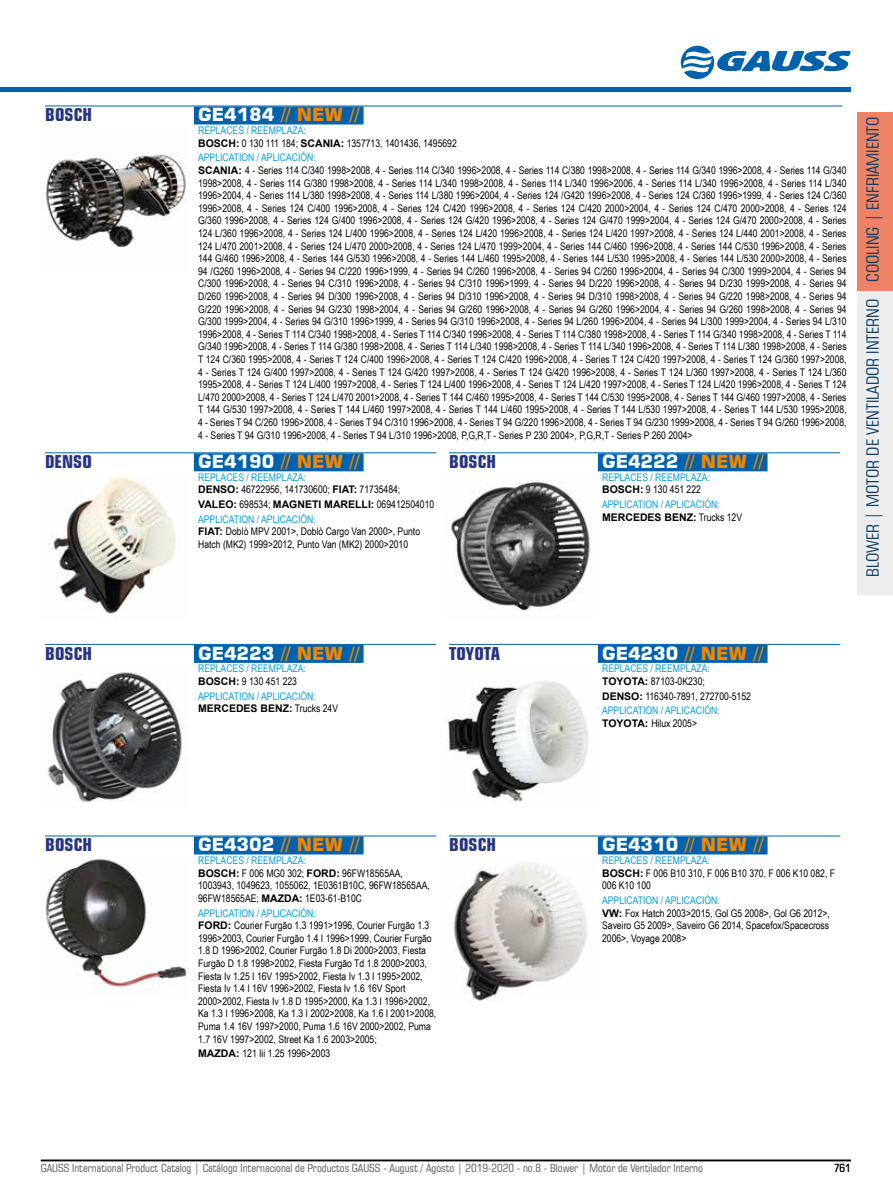
<style>
.page{position:relative;width:893px;height:1191px;background:#fff}
.page>*{position:absolute;margin:0;border:0;box-sizing:border-box;transform-origin:0 0}
.t1{font:700 18px "Square 721 BT";color:#f18700}
.t2{font:700 condensed 18px "Square 721 BT";color:#283583}
.t3{font:condensed 17.1px "Square 721 BT";color:#0c3e64}
.t4{font:condensed 11.25px "Square 721 BT";color:#575756}
.t5{font:condensed 11.25px "Square 721 BT";color:#000}
.t6{font:10.5px/12.6px "Arial Narrow";color:#000}
.t7{font:10.5px/12.6px "Arial Narrow";color:#009fe3}
.t8{font:700 10.5px "Arial";color:#000}
.s1{color:#fff}
.s2{color:#009fe3}
.s3{font-family:"Arial";font-weight:700}
.s4{font-family:"Arial Narrow";font-weight:400}
.s5{font-family:"Arial";font-weight:700;color:#000}
.s6{color:#000}
</style>
<div class="page">
<hr style="left:41px;top:1159px;width:810px;height:2px;background:#000">
<div style="left:857px;top:112px;width:36px;height:179px;background:#ef8366"></div>
<div style="left:857px;top:291px;width:36px;height:304px;background:#ededed"></div>
<hr style="left:0;top:87px;width:851px;height:4px;background:#0061ad">
<svg style="left:681px;top:46px;width:170px;height:33px"></svg>
<hr style="left:45px;top:106px;width:797px;height:1px;background:#0061ad">
<div style="left:194px;top:106px;width:170px;height:18px;background:#0061ad"></div>
<img style="left:46px;top:152px;width:142px;height:95px">
<hr style="left:45px;top:452px;width:391px;height:1px;background:#0061ad">
<div style="left:194px;top:453px;width:170px;height:18px;background:#0061ad"></div>
<img style="left:49px;top:477px;width:127px;height:137px">
<hr style="left:449px;top:452px;width:391px;height:1px;background:#0061ad">
<div style="left:598px;top:453px;width:169px;height:18px;background:#0061ad"></div>
<img style="left:450px;top:481px;width:141px;height:130px">
<hr style="left:45px;top:644px;width:391px;height:1px;background:#0061ad">
<div style="left:194px;top:645px;width:170px;height:18px;background:#0061ad"></div>
<img style="left:47px;top:672px;width:135px;height:131px">
<hr style="left:449px;top:644px;width:391px;height:1px;background:#0061ad">
<div style="left:598px;top:645px;width:169px;height:18px;background:#0061ad"></div>
<img style="left:446px;top:681px;width:142px;height:121px">
<hr style="left:45px;top:835px;width:391px;height:1px;background:#0061ad">
<div style="left:194px;top:836px;width:170px;height:18px;background:#0061ad"></div>
<img style="left:45px;top:857px;width:142px;height:137px">
<hr style="left:449px;top:835px;width:391px;height:1px;background:#0061ad">
<div style="left:598px;top:836px;width:169px;height:18px;background:#0061ad"></div>
<img style="left:453px;top:863px;width:134px;height:139px">
<h1 class="t2" style="left:45px;top:104px;width:49px">BOSCH</h1>
<h1 class="t1" style="left:198px;top:104px;width:163px"><span class="s1">GE4184</span> // NEW //</h1>
<p class="t6" style="left:198px;top:124px;width:260px"><span class="s2">REPLACES / REEMPLAZA:<br></span><span class="s3">BOSCH:</span> 0 130 111 184; <span class="s3">SCANIA:</span> 1357713, 1401436, 1495692</p>
<p class="t6" style="left:198px;top:151px;width:650px"><span class="s2">APPLICATION / APLICACIÓN:<br></span><span class="s3">SCANIA:</span> 4 - Series 114 C/340 1998&gt;2008, 4 - Series 114 C/340 1996&gt;2008, 4 - Series 114 C/380 1998&gt;2008, 4 - Series 114 G/340 1996&gt;2008, 4 - Series 114 G/340<br>1998&gt;2008, 4 - Series 114 G/380 1998&gt;2008, 4 - Series 114 L/340 1998&gt;2008, 4 - Series 114 L/340 1996&gt;2006, 4 - Series 114 L/340 1996&gt;2008, 4 - Series 114 L/340<br>1996&gt;2004, 4 - Series 114 L/380 1998&gt;2008, 4 - Series 114 L/380 1996&gt;2004, 4 - Series 124 /G420 1996&gt;2008, 4 - Series 124 C/360 1996&gt;1999, 4 - Series 124 C/360<br>1996&gt;2008, 4 - Series 124 C/400 1996&gt;2008, 4 - Series 124 C/420 1996&gt;2008, 4 - Series 124 C/420 2000&gt;2004, 4 - Series 124 C/470 2000&gt;2008, 4 - Series 124<br>G/360 1996&gt;2008, 4 - Series 124 G/400 1996&gt;2008, 4 - Series 124 G/420 1996&gt;2008, 4 - Series 124 G/470 1999&gt;2004, 4 - Series 124 G/470 2000&gt;2008, 4 - Series 124 L/360 1996&gt;2008, 4 - Series 124 L/400 1996&gt;2008, 4 - Series 124 L/420 1996&gt;2008, 4 - Series 124 L/420 1997&gt;2008, 4 - Series 124 L/440 2001&gt;2008, 4 - Series 124 L/470 2001&gt;2008, 4 - Series 124 L/470 2000&gt;2008, 4 - Series 124 L/470 1999&gt;2004, 4 - Series 144 C/460 1996&gt;2008, 4 - Series 144 C/530 1996&gt;2008, 4 - Series 144 G/460 1996&gt;2008, 4 - Series 144 G/530 1996&gt;2008, 4 - Series 144 L/460 1995&gt;2008, 4 - Series 144 L/530 1995&gt;2008, 4 - Series 144 L/530 2000&gt;2008, 4 - Series 94 /G260 1996&gt;2008, 4 - Series 94 C/220 1996&gt;1999, 4 - Series 94 C/260 1996&gt;2008, 4 - Series 94 C/260 1996&gt;2004, 4 - Series 94 C/300 1999&gt;2004, 4 - Series 94<br>C/300 1996&gt;2008, 4 - Series 94 C/310 1996&gt;2008, 4 - Series 94 C/310 1996&gt;1999, 4 - Series 94 D/220 1996&gt;2008, 4 - Series 94 D/230 1999&gt;2008, 4 - Series 94<br>D/260 1996&gt;2008, 4 - Series 94 D/300 1996&gt;2008, 4 - Series 94 D/310 1996&gt;2008, 4 - Series 94 D/310 1998&gt;2008, 4 - Series 94 G/220 1998&gt;2008, 4 - Series 94<br>G/220 1996&gt;2008, 4 - Series 94 G/230 1998&gt;2004, 4 - Series 94 G/260 1996&gt;2008, 4 - Series 94 G/260 1996&gt;2004, 4 - Series 94 G/260 1998&gt;2008, 4 - Series 94<br>G/300 1999&gt;2004, 4 - Series 94 G/310 1996&gt;1999, 4 - Series 94 G/310 1996&gt;2008, 4 - Series 94 L/260 1996&gt;2004, 4 - Series 94 L/300 1999&gt;2004, 4 - Series 94 L/310<br>1996&gt;2008, 4 - Series T 114 C/340 1998&gt;2008, 4 - Series T 114 C/340 1996&gt;2008, 4 - Series T 114 C/380 1998&gt;2008, 4 - Series T 114 G/340 1998&gt;2008, 4 - Series T 114<br>G/340 1996&gt;2008, 4 - Series T 114 G/380 1998&gt;2008, 4 - Series T 114 L/340 1998&gt;2008, 4 - Series T 114 L/340 1996&gt;2008, 4 - Series T 114 L/380 1998&gt;2008, 4 - Series T 124 C/360 1995&gt;2008, 4 - Series T 124 C/400 1996&gt;2008, 4 - Series T 124 C/420 1996&gt;2008, 4 - Series T 124 C/420 1997&gt;2008, 4 - Series T 124 G/360 1997&gt;2008, 4 - Series T 124 G/400 1997&gt;2008, 4 - Series T 124 G/420 1997&gt;2008, 4 - Series T 124 G/420 1996&gt;2008, 4 - Series T 124 L/360 1997&gt;2008, 4 - Series T 124 L/360<br>1995&gt;2008, 4 - Series T 124 L/400 1997&gt;2008, 4 - Series T 124 L/400 1996&gt;2008, 4 - Series T 124 L/420 1997&gt;2008, 4 - Series T 124 L/420 1996&gt;2008, 4 - Series T 124<br>L/470 2000&gt;2008, 4 - Series T 124 L/470 2001&gt;2008, 4 - Series T 144 C/460 1995&gt;2008, 4 - Series T 144 C/530 1995&gt;2008, 4 - Series T 144 G/460 1997&gt;2008, 4 - Series T 144 G/530 1997&gt;2008, 4 - Series T 144 L/460 1997&gt;2008, 4 - Series T 144 L/460 1995&gt;2008, 4 - Series T 144 L/530 1997&gt;2008, 4 - Series T 144 L/530 1995&gt;2008, 4 - Series T 94 C/260 1996&gt;2008, 4 - Series T 94 C/310 1996&gt;2008, 4 - Series T 94 G/220 1996&gt;2008, 4 - Series T 94 G/230 1999&gt;2008, 4 - Series T 94 G/260 1996&gt;2008, 4 - Series T 94 G/310 1996&gt;2008, 4 - Series T 94 L/310 1996&gt;2008, P,G,R,T - Series P 230 2004&gt;, P,G,R,T - Series P 260 2004&gt;</p>
<h1 class="t2" style="left:45px;top:451px;width:48px">DENSO</h1>
<h1 class="t1" style="left:198px;top:451px;width:163px"><span class="s1">GE4190</span> // NEW //</h1>
<p class="t6" style="left:198px;top:470px;width:204px"><span class="s2">REPLACES / REEMPLAZA:<br></span><span class="s3">DENSO:</span> 46722956, 141730600; <span class="s3">FIAT:</span> 71735484;</p>
<p class="t8" style="left:198px;top:497px;width:238px">VALEO: <span class="s4">698534;</span> MAGNETI MARELLI: <span class="s4">069412504010</span></p>
<p class="t6" style="left:198px;top:512px;width:223px"><span class="s2">APPLICATION / APLICACIÓN:<br></span><span class="s3">FIAT:</span> Doblò MPV 2001&gt;, Doblò Cargo Van 2000&gt;, Punto<br>Hatch (MK2) 1999&gt;2012, Punto Van (MK2) 2000&gt;2010</p>
<h1 class="t2" style="left:449px;top:451px;width:49px">BOSCH</h1>
<h1 class="t1" style="left:602px;top:451px;width:163px"><span class="s1">GE4222</span> // NEW //</h1>
<p class="t7" style="left:602px;top:470px;width:109px">REPLACES / REEMPLAZA:<br><span class="s5">BOSCH:</span> <span class="s6">9 130 451 222</span></p>
<p class="t7" style="left:602px;top:498px;width:119px">APPLICATION / APLICACIÓN:</p>
<p class="t8" style="left:602px;top:509px;width:141px">MERCEDES BENZ: <span class="s4">Trucks 12V</span></p>
<h2 class="t3" style="left:862px;top:282px;width:166px;rotate:-90deg">COOLING | ENFRIAMIENTO</h2>
<h2 class="t3" style="left:862px;top:577px;width:280px;rotate:-90deg">BLOWER | MOTOR DE VENTILADOR INTERNO</h2>
<h1 class="t2" style="left:45px;top:642px;width:49px">BOSCH</h1>
<h1 class="t1" style="left:198px;top:642px;width:163px"><span class="s1">GE4223</span> // NEW //</h1>
<p class="t7" style="left:198px;top:662px;width:109px">REPLACES / REEMPLAZA:<br><span class="s5">BOSCH:</span> <span class="s6">9 130 451 223</span></p>
<p class="t7" style="left:198px;top:689px;width:119px">APPLICATION / APLICACIÓN:</p>
<p class="t8" style="left:198px;top:701px;width:141px">MERCEDES BENZ: <span class="s4">Trucks 24V</span></p>
<h1 class="t2" style="left:449px;top:642px;width:53px">TOYOTA</h1>
<h1 class="t1" style="left:602px;top:642px;width:163px"><span class="s1">GE4230</span> // NEW //</h1>
<p class="t7" style="left:602px;top:662px;width:109px">REPLACES / REEMPLAZA:<br><span class="s5">TOYOTA:</span> <span class="s6">87103-0K230;</span></p>
<p class="t6" style="left:602px;top:688px;width:150px;line-height:14.7px"><span class="s3">DENSO:</span> 116340-7891, 272700-5152<br><span class="s2">APPLICATION / APLICACIÓN:</span></p>
<p class="t6" style="left:602px;top:716px;width:96px"><span class="s3">TOYOTA:</span> Hilux 2005&gt;</p>
<h1 class="t2" style="left:45px;top:834px;width:49px">BOSCH</h1>
<h1 class="t1" style="left:198px;top:834px;width:163px"><span class="s1">GE4302</span> // NEW //</h1>
<p class="t6" style="left:198px;top:853px;width:233px"><span class="s2">REPLACES / REEMPLAZA:<br></span><span class="s3">BOSCH:</span> F 006 MG0 302; <span class="s3">FORD:</span> 96FW18565AA, 1003943, 1049623, 1055062, 1E0361B10C, 96FW18565AA, 96FW18565AE; <span class="s3">MAZDA:</span> 1E03-61-B10C</p>
<p class="t6" style="left:198px;top:906px;width:240px"><span class="s2">APPLICATION / APLICACIÓN:<br></span><span class="s3">FORD:</span> Courier Furgão 1.3 1991&gt;1996, Courier Furgão 1.3<br>1996&gt;2003, Courier Furgão 1.4 I 1996&gt;1999, Courier Furgão 1.8 D 1996&gt;2002, Courier Furgão 1.8 Di 2000&gt;2003, Fiesta Furgão D 1.8 1998&gt;2002, Fiesta Furgão Td 1.8 2000&gt;2003, Fiesta Iv 1.25 I 16V 1995&gt;2002, Fiesta Iv 1.3 I 1995&gt;2002, Fiesta Iv 1.4 I 16V 1996&gt;2002, Fiesta Iv 1.6 16V Sport 2000&gt;2002, Fiesta Iv 1.8 D 1995&gt;2000, Ka 1.3 I 1996&gt;2002, Ka 1.3 I 1996&gt;2008, Ka 1.3 I 2002&gt;2008, Ka 1.6 I 2001&gt;2008, Puma 1.4 16V 1997&gt;2000, Puma 1.6 16V 2000&gt;2002, Puma 1.7 16V 1997&gt;2002, Street Ka 1.6 2003&gt;2005;</p>
<p class="t6" style="left:198px;top:1047px;width:134px"><span class="s3">MAZDA:</span> 121 Iii 1.25 1996&gt;2003</p>
<h1 class="t2" style="left:449px;top:834px;width:49px">BOSCH</h1>
<h1 class="t1" style="left:602px;top:834px;width:163px"><span class="s1">GE4310</span> // NEW //</h1>
<p class="t6" style="left:602px;top:853px;width:234px"><span class="s2">REPLACES / REEMPLAZA:<br></span><span class="s3">BOSCH:</span> F 006 B10 310, F 006 B10 370, F 006 K10 082, F<br>006 K10 100</p>
<p class="t6" style="left:602px;top:893px;width:229px"><span class="s2">APPLICATION / APLICACIÓN:<br></span><span class="s3">VW:</span> Fox Hatch 2003&gt;2015, Gol G5 2008&gt;, Gol G6 2012&gt;, Saveiro G5 2009&gt;, Saveiro G6 2014, Spacefox/Spacecross 2006&gt;, Voyage 2008&gt;</p>
<p class="t4" style="left:41px;top:1161px;width:663px">GAUSS International Product Catalog | Catálogo Internacional de Productos GAUSS - August / Agosto | 2019-2020 - no.8 - Blower | Motor de Ventilador Interno</p>
<p class="t5" style="left:834px;top:1161px;width:18px">761</p>
</div>
